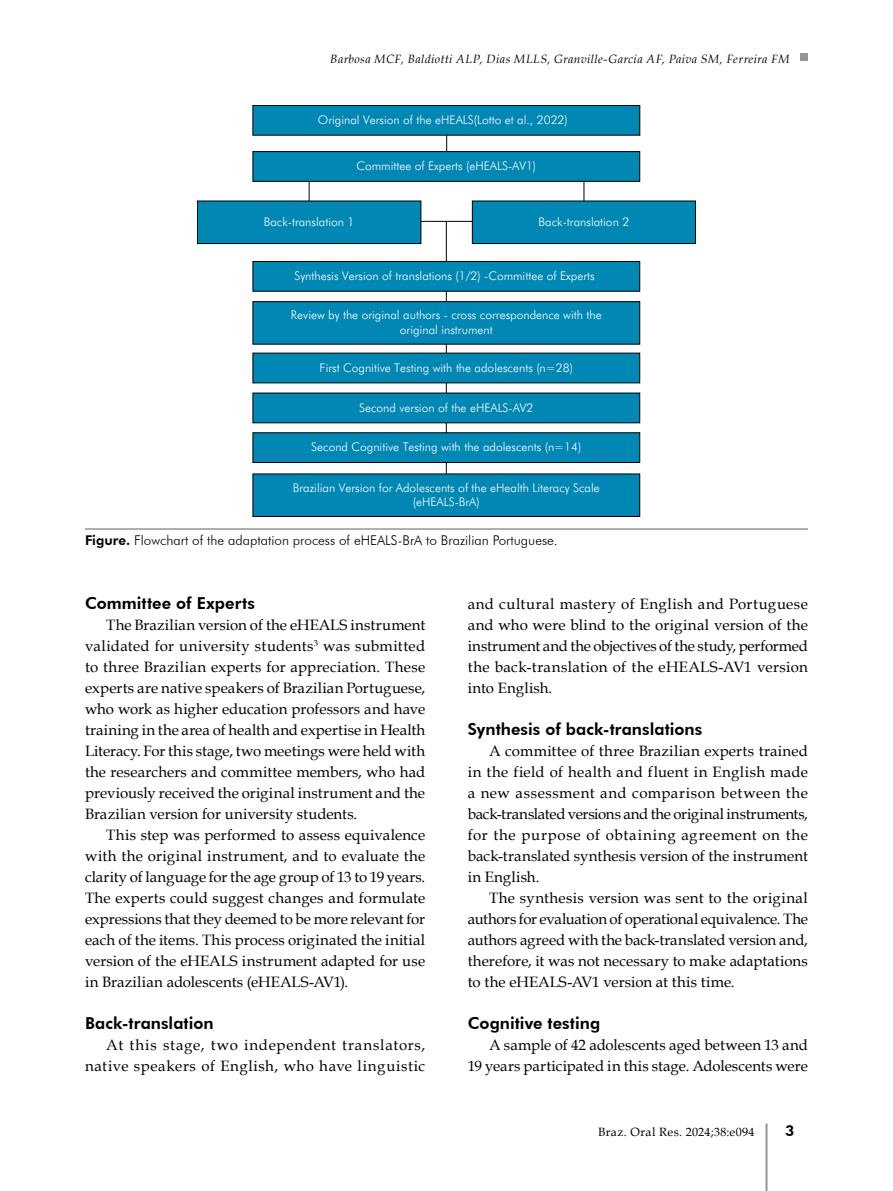
<style>
.page{position:relative;width:893px;height:1191px;background:#fff}
.page>*{position:absolute;margin:0;border:0;box-sizing:border-box;transform-origin:0 0}
.t1{font:800 16.5px "Futura BT";letter-spacing:.005em;color:#000}
.t2{font:15px/21px "Book Antiqua";letter-spacing:.01em;color:#000;text-align:justify}
.t3{font:15px/21px "Book Antiqua";letter-spacing:.045em;color:#000;text-align:right}
.t4{font:800 15px "Futura BT";color:#000}
.t5{font:300 13.5px "Futura BT";color:#000}
.t6{font:300 12px/14.4px "Futura BT";color:#fff;text-align:center}
.t7{font:italic 12px "Book Antiqua";letter-spacing:.035em;color:#000}
.t8{font:12px "Book Antiqua";letter-spacing:.03em;color:#000}
.s1{font-weight:800}
</style>
<div class="page">
<div style="left:800px;top:53px;width:8px;height:8px;background:#939598"></div>
<hr style="left:85px;top:528px;width:723px;height:2px;background:#939598">
<svg style="left:446px;top:136px;width:1px;height:15px"></svg>
<svg style="left:309px;top:182px;width:1px;height:19px"></svg>
<svg style="left:584px;top:182px;width:1px;height:19px"></svg>
<hr style="left:421px;top:221px;width:51px;height:1px;background:#000">
<hr style="left:446px;top:221px;width:1px;height:253px;background:#000">
<div style="left:253px;top:151px;width:387px;height:31px;background:#0087b3;border:1px solid #000"></div>
<div style="left:253px;top:353px;width:387px;height:30px;background:#0087b3"></div>
<div style="left:253px;top:474px;width:387px;height:42px;background:#0087b3"></div>
<div style="left:253px;top:473px;width:387px;height:44px;border:1px solid #000"></div>
<div style="left:253px;top:105px;width:387px;height:30px;background:#0087b3"></div>
<div style="left:252px;top:105px;width:388px;height:31px;border:1px solid #000"></div>
<div style="left:197px;top:201px;width:224px;height:42px;background:#0087b3"></div>
<div style="left:197px;top:201px;width:224px;height:43px;border:1px solid #000"></div>
<div style="left:472px;top:201px;width:224px;height:42px;background:#0087b3"></div>
<div style="left:472px;top:201px;width:224px;height:43px;border:1px solid #000"></div>
<div style="left:253px;top:301px;width:387px;height:43px;background:#0087b3;border:1px solid #000"></div>
<div style="left:253px;top:261px;width:387px;height:31px;background:#0087b3;border:1px solid #000"></div>
<div style="left:253px;top:432px;width:387px;height:31px;background:#0087b3;border:1px solid #000"></div>
<div style="left:253px;top:393px;width:387px;height:30px;background:#0087b3"></div>
<hr style="left:765px;top:1123px;width:2px;height:68px;background:#939598">
<p class="t7" style="left:330px;top:51px;width:461px">Barbosa MCF, Baldiotti ALP, Dias MLLS, Granville-Garcia AF, Paiva SM, Ferreira FM</p>
<p class="t6" style="left:318px;top:112px;width:251px">Original Version of the eHEALS(Lotto et al., 2022)</p>
<p class="t6" style="left:356px;top:159px;width:181px">Committee of Experts (eHEALS-AV1)</p>
<p class="t6" style="left:264px;top:214px;width:92px">Back-translation 1</p>
<p class="t6" style="left:539px;top:214px;width:92px">Back-translation 2</p>
<p class="t6" style="left:294px;top:268px;width:302px">Synthesis Version of translations (1/2) -Committee of Experts</p>
<p class="t6" style="left:291px;top:308px;width:312px">Review by the original authors - cross correspondence with the original instrument</p>
<p class="t6" style="left:320px;top:360px;width:255px">First Cognitive Testing with the adolescents (n=28)</p>
<p class="t6" style="left:359px;top:400px;width:176px">Second version of the eHEALS-AV2</p>
<p class="t6" style="left:311px;top:440px;width:272px">Second Cognitive Testing with the adolescents (n=14)</p>
<p class="t6" style="left:293px;top:480px;width:309px">Brazilian Version for Adolescents of the eHealth Literacy Scale (eHEALS-BrA)</p>
<p class="t5" style="left:85px;top:531px;width:474px"><span class="s1">Figure.</span> Flowchart of the adaptation process of eHEALS-BrA to Brazilian Portuguese.</p>
<p class="t1" style="left:85px;top:593px;width:171px">Committee of Experts</p>
<p class="t2" style="left:85px;top:614px;width:342px;text-indent:21px">The Brazilian version of the eHEALS instrument validated for university students<sup>3</sup> was submitted to three Brazilian experts for appreciation. These experts are native speakers of Brazilian Portuguese, who work as higher education professors and have training in the area of health and expertise in Health Literacy. For this stage, two meetings were held with the researchers and committee members, who had previously received the original instrument and the Brazilian version for university students.</p>
<p class="t2" style="left:85px;top:824px;width:342px;text-indent:21px">This step was performed to assess equivalence with the original instrument, and to evaluate the clarity of language for the age group of 13 to 19 years.<br>The experts could suggest changes and formulate expressions that they deemed to be more relevant for each of the items. This process originated the initial version of the eHEALS instrument adapted for use in Brazilian adolescents (eHEALS-AV1).</p>
<p class="t1" style="left:85px;top:1013px;width:130px">Back-translation</p>
<p class="t3" style="left:85px;top:1034px;width:342px">At this stage, two independent translators, native speakers of English, who have linguistic</p>
<p class="t2" style="left:468px;top:593px;width:342px">and cultural mastery of English and Portuguese and who were blind to the original version of the instrument and the objectives of the study, performed the back-translation of the eHEALS-AV1 version into English.</p>
<p class="t1" style="left:468px;top:719px;width:236px">Synthesis of back-translations</p>
<p class="t2" style="left:468px;top:740px;width:342px;text-indent:21px">A committee of three Brazilian experts trained in the field of health and fluent in English made a new assessment and comparison between the back-translated versions and the original instruments, for the purpose of obtaining agreement on the back-translated synthesis version of the instrument in English.</p>
<p class="t2" style="left:468px;top:887px;width:342px;text-indent:21px">The synthesis version was sent to the original authors for evaluation of operational equivalence. The authors agreed with the back-translated version and, therefore, it was not necessary to make adaptations to the eHEALS-AV1 version at this time.</p>
<p class="t1" style="left:468px;top:1013px;width:134px">Cognitive testing</p>
<p class="t2" style="left:468px;top:1034px;width:342px;text-align:right">A sample of 42 adolescents aged between 13 and<br>19 years participated in this stage. Adolescents were</p>
<p class="t8" style="left:598px;top:1123px;width:158px">Braz. Oral Res. 2024;38:e094</p>
<p class="t4" style="left:785px;top:1121px;width:11px">3</p>
</div>
